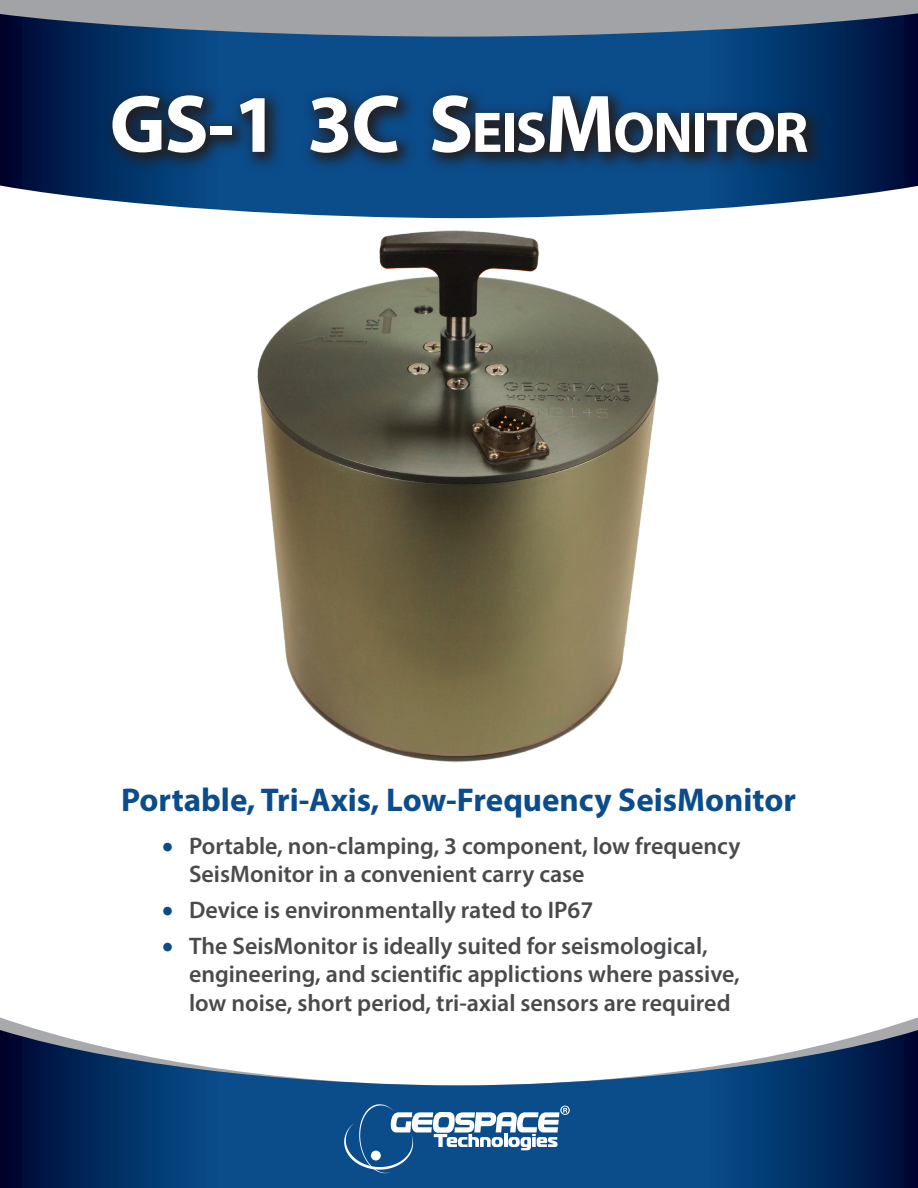
<style>
.page{position:relative;width:918px;height:1188px;background:#fff}
.page>*{position:absolute;margin:0;border:0;box-sizing:border-box;transform-origin:0 0}
.t1{font:700 57.75px "Myriad Pro";letter-spacing:-.03em;color:#fff}
.t2{font:700 33px "Myriad Pro";color:#0b4c8b}
.t3{font:600 24px/28.8px "Myriad Pro";color:#494a4b}
.s1{font-size:82.5px}
.s2{color:#0b4c8b}
</style>
<div class="page">
<svg style="left:0;top:37px;width:918px;height:181px;background:#1c4a7d"></svg>
<svg style="left:0;top:0;width:918px;height:37px;background:#808a97"></svg>
<svg style="left:102px;top:85px;width:725px;height:87px;background:#12365c"></svg>
<svg style="left:0;top:1030px;width:918px;height:158px"></svg>
<svg style="left:344px;top:1104px;width:226px;height:69px"></svg>
<img style="left:257px;top:230px;width:402px;height:533px">
<p class="t1" style="left:110px;top:95px;width:700px"><span class="s1">GS-1 3C S</span>EIS<span class="s1">M</span>ONITOR</p>
<p class="t2" style="left:121px;top:779px;width:677px">Portable, Tri-Axis, Low-Frequency SeisMonitor</p>
<p class="t3" style="left:189px;top:831px;width:553px;text-indent:-27px"><span class="s2">•</span> Portable, non-clamping, 3 component, low frequency<br>SeisMonitor in a convenient carry case</p>
<p class="t3" style="left:162px;top:895px;width:433px"><span class="s2">•</span> Device is environmentally rated to IP67</p>
<p class="t3" style="left:189px;top:930px;width:552px;text-indent:-27px"><span class="s2">•</span> The SeisMonitor is ideally suited for seismological, engineering, and scientific applictions where passive, low noise, short period, tri-axial sensors are required</p>
</div>
